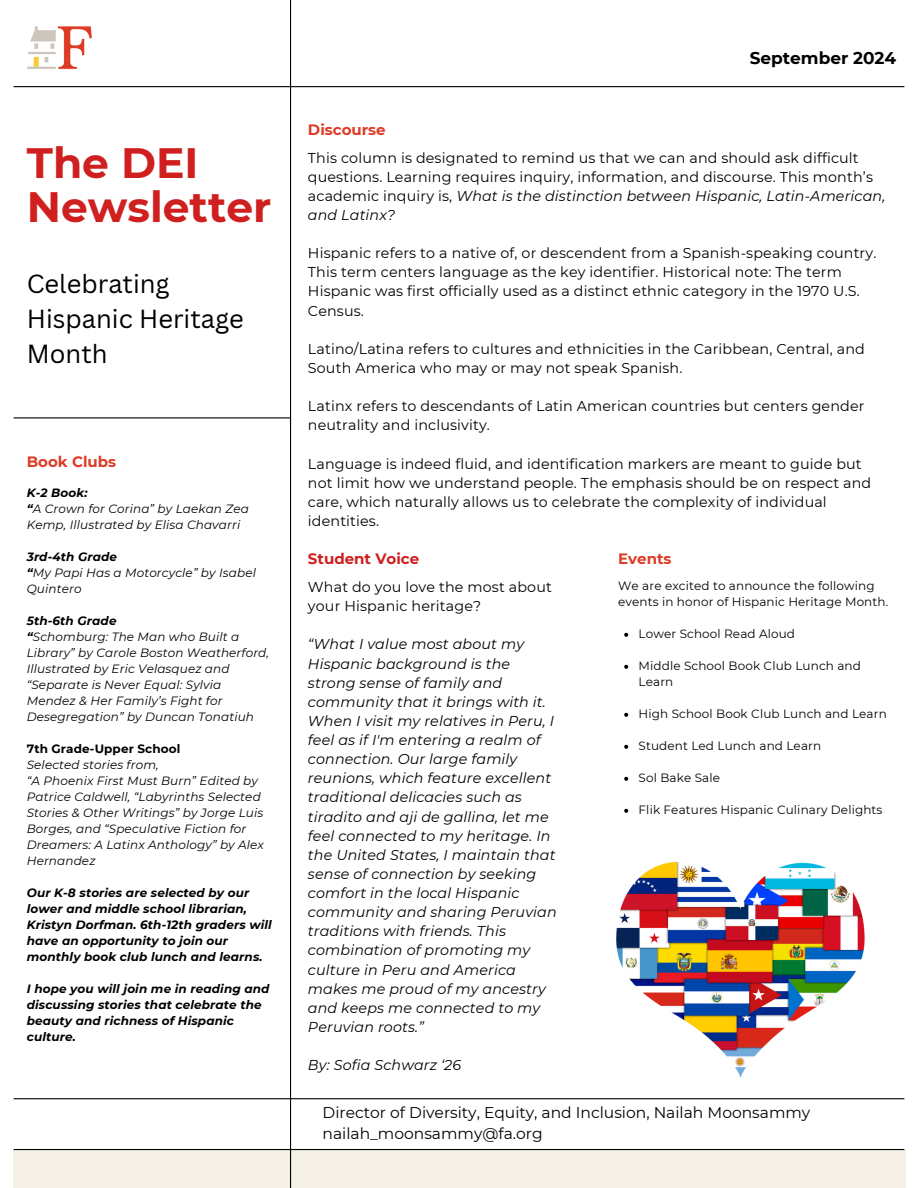
<style>
.page{position:relative;width:918px;height:1188px;background:#fff}
.page>*{position:absolute;margin:0;border:0;box-sizing:border-box;transform-origin:0 0}
.t1{font:700 42.45px/43.8px "Montserrat";color:#d01f1f}
.t2{font:25.5px/34.8px "Canva Sans";color:#000}
.t3{font:700 16.95px "Montserrat";color:#000}
.t4{font:15.45px/21.1px "Montserrat";color:#000}
.t5{font:700 15px "Montserrat";color:#de3b26}
.t6{font:700 15px "Montserrat";color:#d01f1f}
.t7{font:14.25px/19.2px "Montserrat";letter-spacing:.01em;color:#000}
.t8{font:italic 14.25px/19.2px "Montserrat";letter-spacing:.01em;color:#000}
.t9{font:italic 12px/16px "Montserrat";letter-spacing:.01em;color:#000}
.t10{font:italic 700 12px/16px "Montserrat";letter-spacing:.01em;color:#000}
.t11{font:12px/16px "Montserrat";letter-spacing:.01em;color:#000}
.t12{font:700 12px "Montserrat";letter-spacing:.01em;color:#000}
.s1{font-weight:700}
.s2{font-style:italic}
</style>
<div class="page">
<hr style="left:14px;top:86px;width:890px;height:1px;background:#000">
<hr style="left:14px;top:417px;width:276px;height:1px;background:#000">
<div style="left:14px;top:1150px;width:892px;height:38px;background:#f5f0e6"></div>
<hr style="left:14px;top:1149px;width:890px;height:1px;background:#000">
<hr style="left:290px;top:0;width:1px;height:1188px;background:#000">
<hr style="left:14px;top:1098px;width:890px;height:1px;background:#000">
<img style="left:616px;top:861px;width:249px;height:217px">
<img style="left:27px;top:26px;width:65px;height:43px">
<svg style="left:624px;top:633px;width:4px;height:4px"></svg>
<svg style="left:624px;top:665px;width:4px;height:4px"></svg>
<svg style="left:624px;top:713px;width:4px;height:4px"></svg>
<svg style="left:624px;top:745px;width:4px;height:4px"></svg>
<svg style="left:624px;top:777px;width:4px;height:4px"></svg>
<svg style="left:624px;top:809px;width:4px;height:4px"></svg>
<h6 class="t1" style="left:27px;top:141px;width:246px">The DEI<br>Newsletter</h6>
<h4 class="t2" style="left:27px;top:265px;width:218px">Celebrating<br>Hispanic Heritage<br>Month</h4>
<h6 class="t5" style="left:27px;top:452px;width:91px">Book Clubs</h6>
<p class="t10" style="left:27px;top:485px;width:62px">K-2 Book:</p>
<p class="t9" style="left:27px;top:501px;width:224px"><span class="s1">“</span>A Crown for Corina” by Laekan Zea<br>Kemp, Illustrated by Elisa Chavarri</p>
<p class="t10" style="left:27px;top:549px;width:92px">3rd-4th Grade</p>
<p class="t9" style="left:27px;top:565px;width:231px"><span class="s1">“</span>My Papi Has a Motorcycle” by Isabel<br>Quintero</p>
<p class="t10" style="left:27px;top:613px;width:91px">5th-6th Grade</p>
<h5 class="t9" style="left:27px;top:629px;width:244px"><span class="s1">“</span>Schomburg: The Man who Built a Library” by Carole Boston Weatherford, Illustrated by Eric Velasquez and “Separate is Never Equal: Sylvia Mendez &amp; Her Family’s Fight for Desegregation” by Duncan Tonatiuh</h5>
<h5 class="t12" style="left:27px;top:742px;width:155px">7th Grade-Upper School</h5>
<h6 class="t9" style="left:27px;top:757px;width:134px">Selected stories from,</h6>
<h6 class="t9" style="left:27px;top:773px;width:239px">“A Phoenix First Must Burn” Edited by Patrice Caldwell, “Labyrinths Selected Stories &amp; Other Writings” by Jorge Luis Borges, and “Speculative Fiction for Dreamers: A Latinx Anthology” by Alex Hernandez</h6>
<h6 class="t10" style="left:27px;top:885px;width:247px">Our K-8 stories are selected by our lower and middle school librarian, Kristyn Dorfman. 6th-12th graders will have an opportunity to join our monthly book club lunch and learns.</h6>
<p class="t10" style="left:27px;top:981px;width:244px">I hope you will join me in reading and discussing stories that celebrate the beauty and richness of Hispanic culture.</p>
<h2 class="t5" style="left:308px;top:121px;width:79px">Discourse</h2>
<p class="t3" style="left:750px;top:47px;width:148px">September 2024</p>
<p class="t7" style="left:308px;top:148px;width:579px">This column is designated to remind us that we can and should ask difficult questions. Learning requires inquiry, information, and discourse. This month’s academic inquiry is, <span class="s2">What is the distinction between Hispanic, Latin-American, and Latinx?</span></p>
<p class="t7" style="left:308px;top:243px;width:570px">Hispanic refers to a native of, or descendent from a Spanish-speaking country.<br>This term centers language as the key identifier. Historical note: The term Hispanic was first officially used as a distinct ethnic category in the 1970 U.S.<br>Census.</p>
<p class="t7" style="left:308px;top:339px;width:558px">Latino/Latina refers to cultures and ethnicities in the Caribbean, Central, and<br>South America who may or may not speak Spanish.</p>
<p class="t7" style="left:308px;top:396px;width:558px">Latinx refers to descendants of Latin American countries but centers gender neutrality and inclusivity.</p>
<p class="t7" style="left:308px;top:454px;width:565px">Language is indeed fluid, and identification markers are meant to guide but not limit how we understand people. The emphasis should be on respect and care, which naturally allows us to celebrate the complexity of individual identities.</p>
<p class="t6" style="left:308px;top:550px;width:113px">Student Voice</p>
<h5 class="t7" style="left:308px;top:577px;width:245px">What do you love the most about your Hispanic heritage?</h5>
<h1 class="t8" style="left:308px;top:635px;width:250px">“What I value most about my<br>Hispanic background is the strong sense of family and community that it brings with it.<br>When I visit my relatives in Peru, I feel as if I'm entering a realm of connection. Our large family reunions, which feature excellent traditional delicacies such as tiradito and aji de gallina, let me feel connected to my heritage. In the United States, I maintain that sense of connection by seeking comfort in the local Hispanic community and sharing Peruvian traditions with friends. This combination of promoting my culture in Peru and America makes me proud of my ancestry and keeps me connected to my<br>Peruvian roots.”</h1>
<h6 class="t8" style="left:308px;top:1055px;width:155px">By: Sofia Schwarz ‘26</h6>
<h6 class="t5" style="left:618px;top:550px;width:55px">Events</h6>
<h5 class="t11" style="left:618px;top:577px;width:272px">We are excited to announce the following events in honor of Hispanic Heritage Month.</h5>
<p class="t11" style="left:639px;top:625px;width:158px">Lower School Read Aloud</p>
<p class="t11" style="left:639px;top:657px;width:224px">Middle School Book Club Lunch and<br>Learn</p>
<p class="t11" style="left:639px;top:705px;width:250px">High School Book Club Lunch and Learn</p>
<p class="t11" style="left:639px;top:737px;width:184px">Student Led Lunch and Learn</p>
<p class="t11" style="left:639px;top:769px;width:83px">Sol Bake Sale</p>
<p class="t11" style="left:639px;top:801px;width:245px">Flik Features Hispanic Culinary Delights</p>
<p class="t4" style="left:323px;top:1102px;width:489px">Director of Diversity, Equity, and Inclusion, Nailah Moonsammy nailah_moonsammy@fa.org</p>
</div>
